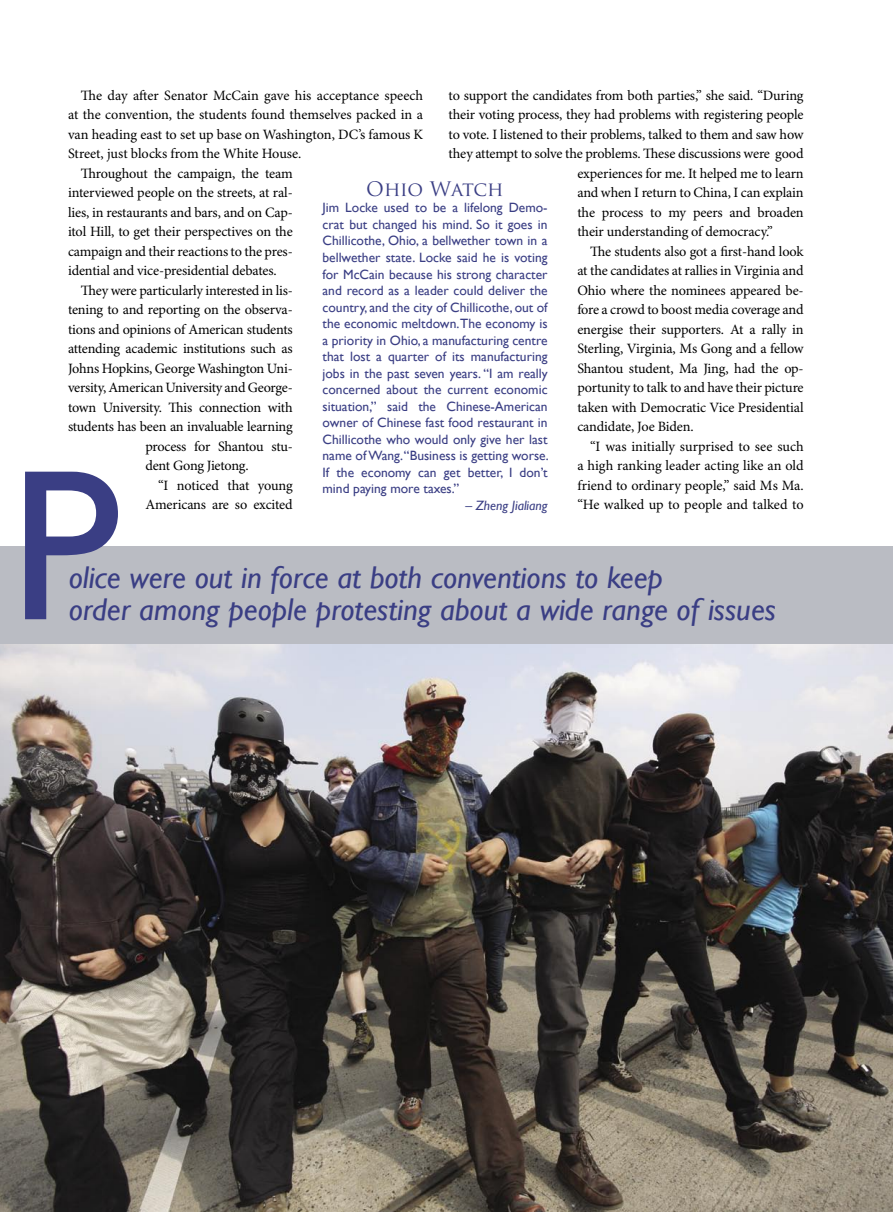
<style>
.page{position:relative;width:893px;height:1212px;background:#fff}
.page>*{position:absolute;margin:0;border:0;box-sizing:border-box;transform-origin:0 0}
.callout{font:216px "Gill Sans";color:#3a3e84}
.box_text{font:italic 31.5px "Gill Sans";color:#3a3e84}
.box_head{font:19.5px "Trajan Pro";letter-spacing:-.015em;color:#3a3e84}
.body_text{font:14.25px/19.5px "Minion Pro";letter-spacing:-.015em;color:#000;text-align:justify}
.box_text-2{font:13.5px/16.5px "Gill Sans";color:#3a3e84;text-align:justify}
.box_text-3{font:italic 13.5px "Gill Sans";color:#3a3e84}
</style>
<div class="page">
<div style="left:0;top:546px;width:893px;height:183px;background:#babcc3"></div>
<img style="left:0;top:644px;width:893px;height:568px">
<p class="body_text" style="left:449px;top:86px;width:356px">to support the candidates from both parties,” she said. “During</p>
<p class="body_text" style="left:449px;top:105px;width:357px">their voting process, they had problems with registering people</p>
<p class="body_text" style="left:449px;top:125px;width:357px">to vote. I listened to their problems, talked to them and saw how</p>
<p class="body_text" style="left:449px;top:144px;width:357px">they attempt to solve the problems. These discussions were good</p>
<p class="body_text" style="left:577px;top:164px;width:228px">experiences for me. It helped me to learn</p>
<p class="body_text" style="left:577px;top:183px;width:228px">and when I return to China, I can explain</p>
<p class="body_text" style="left:577px;top:203px;width:228px">the process to my peers and broaden</p>
<p class="body_text" style="left:577px;top:222px;width:197px">their understanding of democracy.”</p>
<p class="body_text" style="left:577px;top:242px;width:228px;text-indent:13px">The students also got a first-hand look at the candidates at rallies in Virginia and Ohio where the nominees appeared be&shy;fore a crowd to boost media coverage and energise their supporters. At a rally in Sterling, Virginia, Ms Gong and a fellow Shantou student, Ma Jing, had the op&shy;portunity to talk to and have their picture taken with Democratic Vice Presidential candidate, Joe Biden.</p>
<p class="body_text" style="left:577px;top:437px;width:228px;text-indent:13px">“I was initially surprised to see such a high ranking leader acting like an old friend to ordinary people,” said Ms Ma. “He walked up to people and talked to</p>
<p class="body_text" style="left:68px;top:86px;width:357px;text-indent:13px">The day after Senator McCain gave his acceptance speech at the convention, the students found themselves packed in a van heading east to set up base on Washington, DC’s famous K Street, just blocks from the White House.</p>
<p class="body_text" style="left:68px;top:164px;width:226px;text-indent:13px">Throughout the campaign, the team interviewed people on the streets, at ral&shy;lies, in restaurants and bars, and on Cap&shy;itol Hill, to get their perspectives on the campaign and their reactions to the pres&shy;idential and vice-presidential debates.</p>
<p class="body_text" style="left:81px;top:281px;width:213px">They were particularly interested in lis-</p>
<p class="body_text" style="left:68px;top:300px;width:226px">tening to and reporting on the observa-</p>
<p class="body_text" style="left:68px;top:320px;width:226px">tions and opinions of American students</p>
<p class="body_text" style="left:68px;top:339px;width:226px">attending academic institutions such as</p>
<p class="body_text" style="left:68px;top:359px;width:226px">Johns Hopkins, George Washington Uni-</p>
<p class="body_text" style="left:68px;top:378px;width:226px">versity, American University and George-</p>
<p class="body_text" style="left:68px;top:398px;width:226px">town University. This connection with</p>
<p class="body_text" style="left:68px;top:417px;width:226px">students has been an invaluable learning</p>
<p class="body_text" style="left:145px;top:437px;width:149px">process for Shantou stu-</p>
<p class="body_text" style="left:145px;top:456px;width:105px">dent Gong Jietong.</p>
<p class="body_text" style="left:145px;top:476px;width:149px;text-align:right">“I noticed that young<br>Americans are so excited</p>
<p class="box_head" style="left:366px;top:176px;width:139px">OHIO WATCH</p>
<p class="box_text-2" style="left:323px;top:200px;width:228px">Jim Locke used to be a lifelong Demo&shy;crat but changed his mind. So it goes in Chillicothe, Ohio, a bellwether town in a bellwether state. Locke said he is voting for McCain because his strong character and record as a leader could deliver the country, and the city of Chillicothe, out of the economic meltdown. The economy is a priority in Ohio, a manufacturing centre that lost a quarter of its manufacturing jobs in the past seven years. “I am really concerned about the current economic situation,” said the Chinese-American owner of Chinese fast food restaurant in Chillicothe who would only give her last name of Wang. “Business is getting worse.<br>If the economy can get better, I don’t mind paying more taxes.”</p>
<p class="box_text-3" style="left:465px;top:497px;width:84px">– Zheng Jialiang</p>
<p class="callout" style="left:10px;top:421px;width:112px">P</p>
<p class="box_text" style="left:69px;top:559px;width:596px">olice were out in force at both conventions to keep</p>
<p class="box_text" style="left:69px;top:591px;width:709px">order among people protesting about a wide range of issues</p>
</div>
